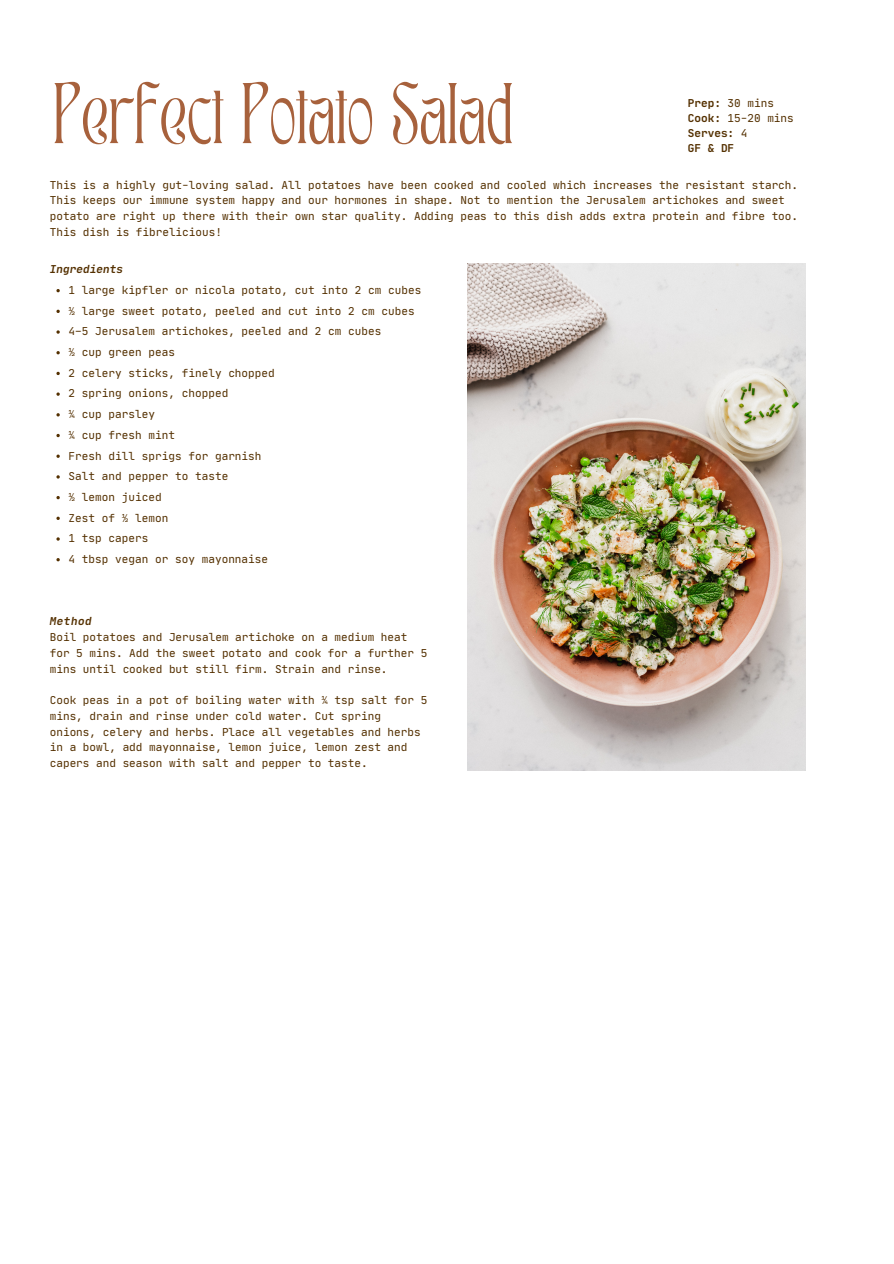
<style>
.page{position:relative;width:894px;height:1264px;background:#fff}
.page>*{position:absolute;margin:0;border:0;box-sizing:border-box;transform-origin:0 0}
.t1{font:60px "TAN ASTORIA Display";color:#a7613c}
.t2{font:11.1px/20.7px "Jet Brains Mono";color:#543000}
.t3{font:700 11.1px/14.9px "Jet Brains Mono";color:#543000}
.t4{font:italic 700 11.1px "Jet Brains Mono";letter-spacing:.005em;color:#543000}
.s1{font-weight:400}
</style>
<div class="page">
<img style="left:467px;top:263px;width:338px;height:507px">
<svg style="left:56px;top:289px;width:4px;height:3px"></svg>
<svg style="left:56px;top:310px;width:4px;height:3px"></svg>
<svg style="left:56px;top:330px;width:4px;height:4px"></svg>
<svg style="left:56px;top:351px;width:4px;height:3px"></svg>
<svg style="left:56px;top:372px;width:4px;height:3px"></svg>
<svg style="left:56px;top:392px;width:4px;height:4px"></svg>
<svg style="left:56px;top:413px;width:4px;height:3px"></svg>
<svg style="left:56px;top:434px;width:4px;height:3px"></svg>
<svg style="left:56px;top:454px;width:4px;height:4px"></svg>
<svg style="left:56px;top:475px;width:4px;height:3px"></svg>
<svg style="left:56px;top:496px;width:4px;height:3px"></svg>
<svg style="left:56px;top:516px;width:4px;height:4px"></svg>
<svg style="left:56px;top:558px;width:4px;height:3px"></svg>
<h1 class="t1" style="left:53px;top:82px;width:461px">Perfect Potato Salad</h1>
<p class="t2" style="left:50px;top:176px;width:749px;line-height:15.8px">This is a highly gut-loving salad. All potatoes have been cooked and cooled which increases the resistant starch.<br>This keeps our immune system happy and our hormones in shape. Not to mention the Jerusalem artichokes and sweet potato are right up there with their own star quality. Adding peas to this dish adds extra protein and fibre too.<br>This dish is fibrelicious!</p>
<p class="t3" style="left:687px;top:95px;width:107px">Prep: <span class="s1">30 mins<br></span>Cook: <span class="s1">15-20 mins<br></span>Serves: <span class="s1">4<br></span>GF &amp; DF</p>
<p class="t4" style="left:50px;top:262px;width:75px">Ingredients</p>
<p class="t2" style="left:69px;top:279px;width:354px">1 large kipfler or nicola potato, cut into 2 cm cubes ½ large sweet potato, peeled and cut into 2 cm cubes<br>4–5 Jerusalem artichokes, peeled and 2 cm cubes<br>½ cup green peas<br>2 celery sticks, finely chopped<br>2 spring onions, chopped<br>¼ cup parsley<br>¼ cup fresh mint<br>Fresh dill sprigs for garnish<br>Salt and pepper to taste<br>½ lemon juiced<br>Zest of ½ lemon<br>1 tsp capers<br>4 tbsp vegan or soy mayonnaise</p>
<p class="t4" style="left:50px;top:614px;width:43px">Method</p>
<p class="t2" style="left:50px;top:629px;width:379px;line-height:15.8px">Boil potatoes and Jerusalem artichoke on a medium heat for 5 mins. Add the sweet potato and cook for a further 5 mins until cooked but still firm. Strain and rinse.</p>
<p class="t2" style="left:50px;top:692px;width:379px;line-height:15.8px">Cook peas in a pot of boiling water with ¼ tsp salt for 5 mins, drain and rinse under cold water. Cut spring onions, celery and herbs. Place all vegetables and herbs in a bowl, add mayonnaise, lemon juice, lemon zest and capers and season with salt and pepper to taste.</p>
</div>
